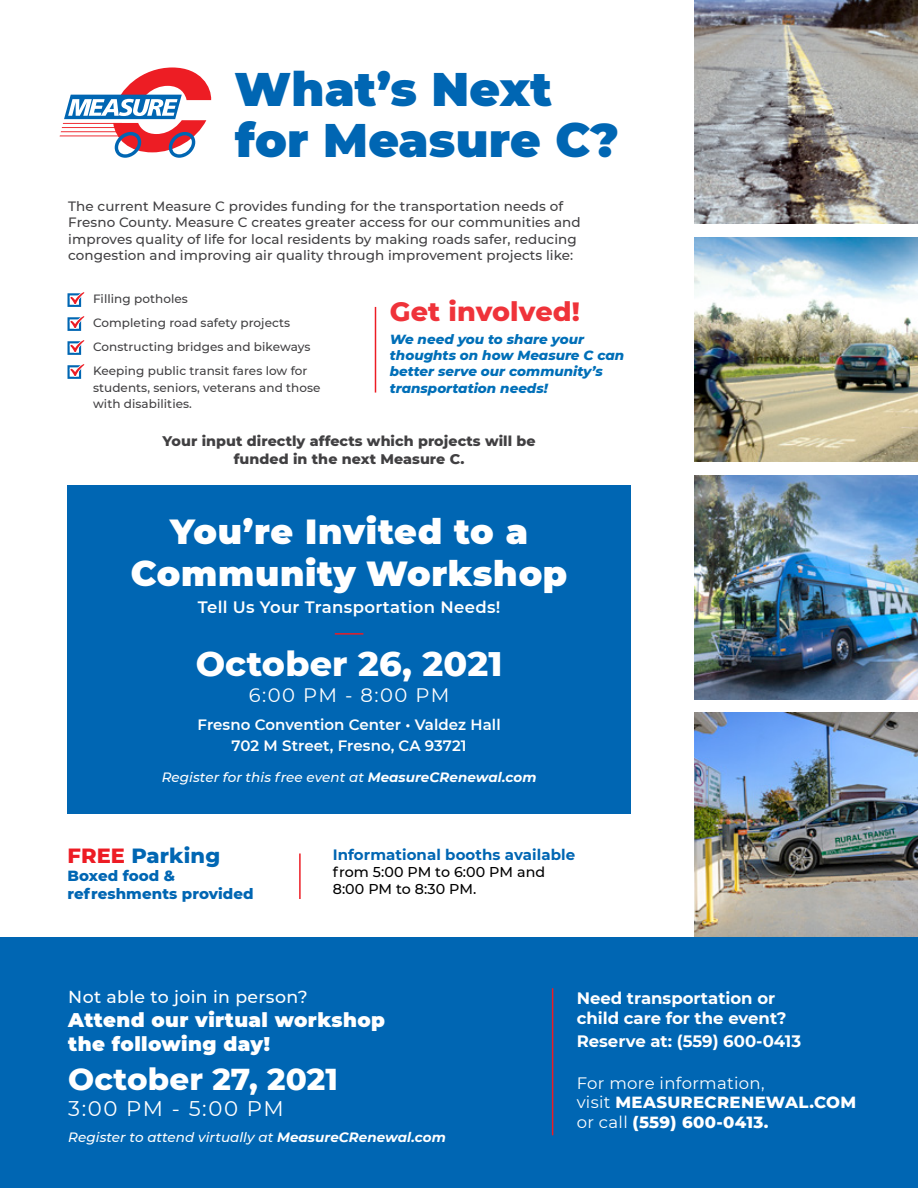
<style>
.page{position:relative;width:918px;height:1188px;background:#fff}
.page>*{position:absolute;margin:0;border:0;box-sizing:border-box;transform-origin:0 0}
.t1{font:900 46.95px "Montserrat";letter-spacing:.005em;color:#0066b3}
.t2{font:900 34.8px/41.8px "Montserrat";letter-spacing:.02em;color:#fff;text-align:center}
.t3{font:800 34.8px "Montserrat";letter-spacing:.005em;color:#fff}
.t4{font:800 30.9px "Montserrat";letter-spacing:.005em;color:#fff}
.t5{font:800 27px "Montserrat";letter-spacing:.005em;color:#ef333a}
.t6{font:21.15px "Montserrat";letter-spacing:.07em;color:#fff}
.t7{font:800 21px "Montserrat";letter-spacing:.005em;color:#0066b3}
.t8{font:900 19.8px/23.7px "Montserrat";letter-spacing:.02em;color:#fff}
.t9{font:19.5px "Montserrat";letter-spacing:.07em;color:#fff}
.t10{font:500 17.4px "Montserrat";letter-spacing:.02em;color:#fff}
.t11{font:700 16.5px/19.8px "Montserrat";color:#fff}
.t12{font:16.5px/19.8px "Montserrat";letter-spacing:.02em;color:#fff}
.t13{font:600 16.5px "Montserrat";letter-spacing:.02em;color:#fff}
.t14{font:800 16.5px "Montserrat";letter-spacing:.02em;color:#fff}
.t15{font:600 15px/21px "Montserrat";letter-spacing:.005em;color:#fff;text-align:center}
.t16{font:800 15px/18px "Montserrat";letter-spacing:.005em;color:#0066b3}
.t17{font:700 15px "Montserrat";letter-spacing:.005em;color:#0066b3}
.t18{font:800 14.25px/18px "Montserrat";letter-spacing:.005em;color:#414042;text-align:center}
.t19{font:500 14.25px/17.1px "Montserrat";letter-spacing:.005em;color:#000}
.t20{font:500 13.5px/16.5px "Montserrat";letter-spacing:.005em;color:#414042}
.t21{font:italic 500 13.5px "Montserrat";letter-spacing:.005em;color:#fff}
.t22{font:italic 800 13.5px/16.2px "Montserrat";color:#006fb8}
.t23{font:500 12px/24px "Montserrat";letter-spacing:.005em;color:#414042}
.s1{font-weight:700}
.s2{color:#ed1c24}
.s3{font-weight:800}
.s4{font-weight:400}
</style>
<div class="page">
<img style="left:694px;top:0;width:224px;height:224px">
<img style="left:694px;top:237px;width:224px;height:224px">
<img style="left:694px;top:713px;width:224px;height:224px">
<div style="left:0;top:937px;width:918px;height:251px;background:#0066b3"></div>
<div style="left:68px;top:485px;width:563px;height:329px;background:#0066b3"></div>
<hr style="left:63px;top:123px;width:59px;height:1px;background:#ed1d24">
<hr style="left:62px;top:127px;width:59px;height:1px;background:#ed1d24">
<hr style="left:61px;top:131px;width:58px;height:1px;background:#ed1d24">
<hr style="left:60px;top:135px;width:60px;height:1px;background:#ed1d24">
<svg style="left:64px;top:68px;width:148px;height:90px"></svg>
<hr style="left:552px;top:988px;width:1px;height:147px;background:#ed1c24">
<hr style="left:299px;top:853px;width:2px;height:46px;background:#ed1c24">
<hr style="left:335px;top:633px;width:28px;height:2px;background:#ed1c24">
<hr style="left:375px;top:307px;width:1px;height:86px;background:#ed1c24">
<svg style="left:68px;top:292px;width:17px;height:15px"></svg>
<svg style="left:68px;top:316px;width:17px;height:15px"></svg>
<svg style="left:68px;top:340px;width:17px;height:15px"></svg>
<svg style="left:68px;top:364px;width:17px;height:15px"></svg>
<img style="left:694px;top:475px;width:224px;height:224px">
<h1 class="t1" style="left:235px;top:54px;width:319px">What’s Next</h1>
<h1 class="t1" style="left:235px;top:105px;width:386px">for Measure C?</h1>
<p class="t20" style="left:68px;top:197px;width:514px">The current Measure C provides funding for the transportation needs of Fresno County. Measure C creates greater access for our communities and improves quality of life for local residents by making roads safer, reducing congestion and improving air quality through improvement projects like:</p>
<p class="t23" style="left:93px;top:286px;width:219px">Filling potholes<br>Completing road safety projects<br>Constructing bridges and bikeways<br>Keeping public transit fares low for</p>
<p class="t23" style="left:93px;top:379px;width:229px;line-height:16.5px">students, seniors, veterans and those with disabilities.</p>
<h3 class="t5" style="left:390px;top:291px;width:192px">Get involved!</h3>
<p class="t22" style="left:390px;top:330px;width:236px">We need you to share your thoughts on how Measure C can better serve our community’s transportation needs!</p>
<p class="t18" style="left:163px;top:432px;width:375px">Your input directly affects which projects will be funded in the next Measure C.</p>
<h2 class="t2" style="left:131px;top:509px;width:438px">You’re Invited to a<br>Community Workshop</h2>
<p class="t13" style="left:198px;top:596px;width:304px">Tell Us Your Transportation Needs!</p>
<h2 class="t3" style="left:196px;top:639px;width:308px">October 26, 2021</h2>
<h3 class="t9" style="left:249px;top:682px;width:202px">6:00 PM - 8:00 PM</h3>
<p class="t15" style="left:198px;top:713px;width:305px">Fresno Convention Center • Valdez Hall<br>702 M Street, Fresno, CA 93721</p>
<p class="t21" style="left:162px;top:768px;width:376px">Register for this free event at <span class="s1">MeasureCRenewal.com</span></p>
<h3 class="t7" style="left:68px;top:840px;width:154px"><span class="s2">FREE</span> Parking</h3>
<p class="t16" style="left:68px;top:866px;width:188px">Boxed food &amp; refreshments provided</p>
<p class="t17" style="left:333px;top:844px;width:244px">Informational booths available</p>
<p class="t19" style="left:333px;top:863px;width:214px">from 5:00 PM to 6:00 PM and<br>8:00 PM to 8:30 PM.</p>
<p class="t10" style="left:68px;top:985px;width:241px">Not able to join in person?</p>
<h3 class="t8" style="left:68px;top:1007px;width:318px">Attend our virtual workshop the following day!</h3>
<h3 class="t4" style="left:68px;top:1056px;width:271px">October 27, 2021</h3>
<h3 class="t6" style="left:68px;top:1094px;width:217px">3:00 PM - 5:00 PM</h3>
<p class="t21" style="left:68px;top:1128px;width:379px">Register to attend virtually at <span class="s1">MeasureCRenewal.com</span></p>
<p class="t11" style="left:577px;top:988px;width:212px">Need transportation or child care for the event?</p>
<p class="t11" style="left:577px;top:1030px;width:226px">Reserve at: (559) 600-0413</p>
<p class="t12" style="left:577px;top:1072px;width:281px">For more information,<br>visit <span class="s3">MEASURECRENEWAL.COM</span></p>
<p class="t14" style="left:577px;top:1110px;width:193px"><span class="s4">or call</span> (559) 600-0413.</p>
</div>
